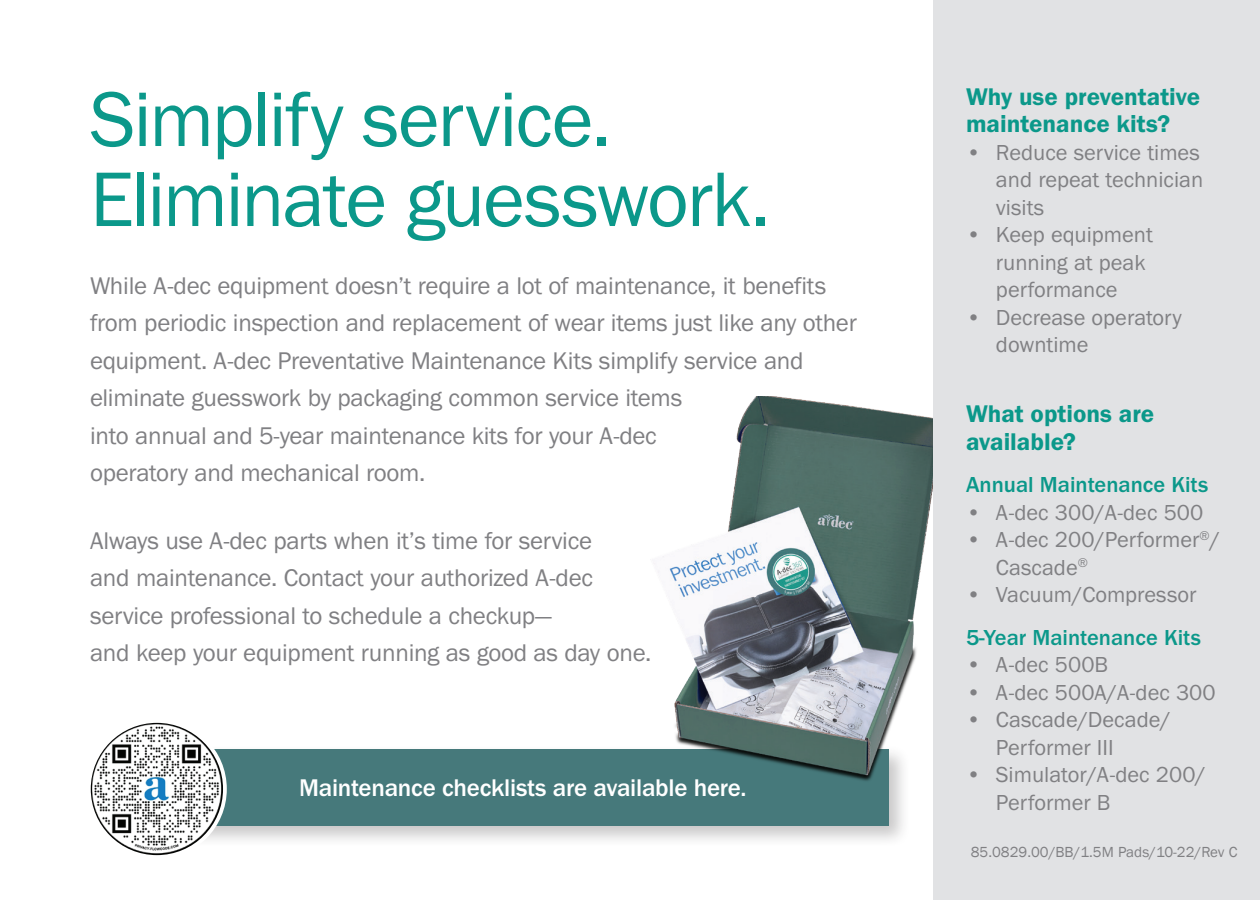
<style>
.page{position:relative;width:1260px;height:900px;background:#fff}
.page>*{position:absolute;margin:0;border:0;box-sizing:border-box;transform-origin:0 0}
.t1{font:80px/80px "Franklin Gothic";letter-spacing:-.025em;color:#0b988a}
.t2{font:25px/37.5px "Franklin Gothic URW Boo";letter-spacing:-.01em;color:#808083}
.t3{font:25px/27.5px "Franklin Gothic URW Dem";color:#0b988a}
.t4{font:500 25px "Franklin Gothic URW";letter-spacing:-.01em;color:#fff}
.t5{font:22.5px/27.5px "Franklin Gothic URW Boo";color:#808083}
.t6{font:500 22.5px "Franklin Gothic URW";color:#0b988a}
.t7{font:15px "Franklin Gothic";color:#808083}
</style>
<div class="page">
<div style="left:151px;top:744px;width:760px;height:104px;background:#231f20;opacity:.25"></div>
<div style="left:157px;top:750px;width:732px;height:76px;background:#46797b"></div>
<img style="left:644px;top:396px;width:290px;height:390px">
<img style="left:89px;top:721px;width:136px;height:136px;border-radius:68px">
<div style="left:87px;top:719px;width:140px;height:140px;border:4px solid #fff;border-radius:50%"></div>
<div style="left:934px;top:0;width:326px;height:900px;background:#e1e2e4"></div>
<h1 class="t1" style="left:90px;top:81px;width:682px">Simplify service.<br>Eliminate guesswork.</h1>
<p class="t2" style="left:90px;top:266px;width:768px">While A-dec equipment doesn’t require a lot of maintenance, it benefits from periodic inspection and replacement of wear items just like any other equipment. A-dec Preventative Maintenance Kits simplify service and eliminate guesswork by packaging common service items<br>into annual and 5-year maintenance kits for your A-dec<br>operatory and mechanical room.</p>
<p class="t2" style="left:90px;top:521px;width:563px">Always use A-dec parts when it’s time for service<br>and maintenance. Contact your authorized A-dec service professional to schedule a checkup—<br>and keep your equipment running as good as day one.</p>
<p class="t4" style="left:299px;top:772px;width:449px">Maintenance checklists are available here.</p>
<p class="t3" style="left:966px;top:82px;width:236px">Why use preventative maintenance kits?</p>
<p class="t5" style="left:996px;top:138px;width:209px;text-indent:-30px">• Reduce service times and repeat technician visits</p>
<p class="t5" style="left:996px;top:220px;width:159px;text-indent:-30px">• Keep equipment running at peak performance</p>
<p class="t5" style="left:996px;top:303px;width:187px;text-indent:-30px">• Decrease operatory downtime</p>
<p class="t3" style="left:966px;top:400px;width:190px">What options are available?</p>
<p class="t6" style="left:966px;top:471px;width:244px">Annual Maintenance Kits</p>
<p class="t5" style="left:966px;top:498px;width:239px">• A-dec 300/A-dec 500</p>
<p class="t5" style="left:996px;top:525px;width:225px;text-indent:-30px">• A-dec 200/Performer<sup>®</sup>/<br>Cascade<sup>®</sup></p>
<p class="t5" style="left:966px;top:580px;width:232px">• Vacuum/Compressor</p>
<p class="t6" style="left:966px;top:623px;width:236px">5-Year Maintenance Kits</p>
<p class="t5" style="left:966px;top:650px;width:144px">• A-dec 500B</p>
<p class="t5" style="left:966px;top:678px;width:251px">• A-dec 500A/A-dec 300</p>
<p class="t5" style="left:996px;top:705px;width:176px;text-indent:-30px">• Cascade/Decade/<br>Performer III</p>
<p class="t5" style="left:996px;top:760px;width:211px;text-indent:-30px">• Simulator/A-dec 200/<br>Performer B</p>
<p class="t7" style="left:971px;top:843px;width:268px">85.0829.00/BB/1.5M Pads/10-22/Rev C</p>
</div>
